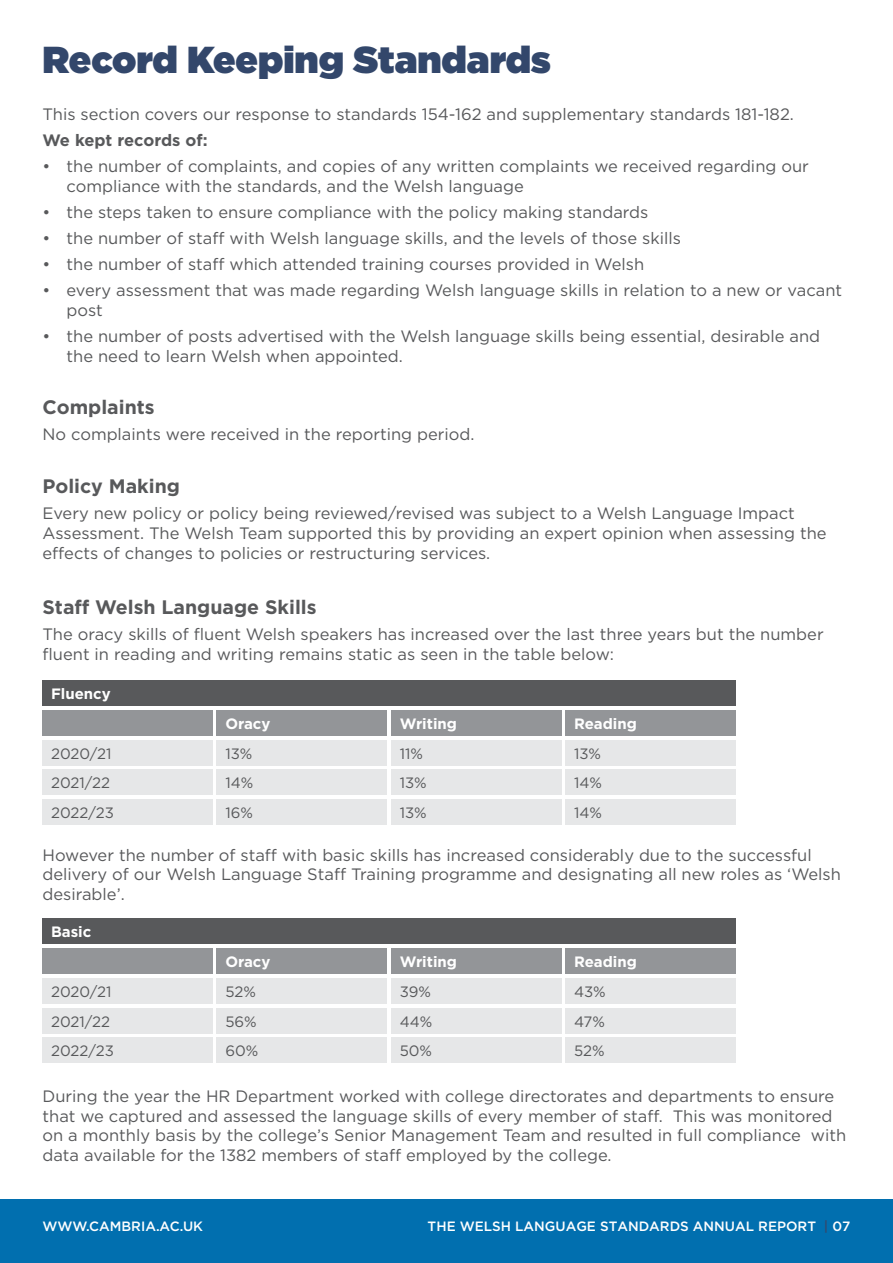
<style>
.page{position:relative;width:893px;height:1263px;background:#fff}
.page>*{position:absolute;margin:0;border:0;box-sizing:border-box;transform-origin:0 0}
.t1{font:900 37.5px "Gotham";color:#33476b}
.t2{font:700 19.5px "Gotham";color:#58595b}
.t3{font:16.5px/19.8px "Gotham";color:#58595b}
.t4{font:700 16.5px "Gotham";color:#58595b}
.t5{font:15px/29.7px "Gotham";color:#58595b}
.t6{font:700 15px "Gotham";color:#fff}
.t7{font:500 13.5px "Gotham";color:#fff}
.s1{color:#35486b}
</style>
<div class="page">
<div style="left:0;top:1199px;width:893px;height:64px;background:#016faf"></div>
<svg style="left:42px;top:759px;width:694px;height:64px"></svg>
<div style="left:43px;top:680px;width:693px;height:26px;background:#58595b"></div>
<div style="left:43px;top:710px;width:170px;height:26px;background:#939598"></div>
<div style="left:217px;top:710px;width:170px;height:26px;background:#939598"></div>
<div style="left:391px;top:710px;width:170px;height:26px;background:#939598"></div>
<div style="left:566px;top:710px;width:170px;height:26px;background:#939598"></div>
<div style="left:43px;top:799px;width:170px;height:26px;background:#e6e7e8"></div>
<div style="left:217px;top:799px;width:170px;height:26px;background:#e6e7e8"></div>
<div style="left:391px;top:799px;width:170px;height:26px;background:#e6e7e8"></div>
<div style="left:566px;top:799px;width:170px;height:26px;background:#e6e7e8"></div>
<div style="left:43px;top:740px;width:170px;height:25px;background:#e6e7e8"></div>
<div style="left:43px;top:770px;width:170px;height:25px;background:#e6e7e8"></div>
<div style="left:217px;top:740px;width:170px;height:25px;background:#e6e7e8"></div>
<div style="left:217px;top:770px;width:170px;height:25px;background:#e6e7e8"></div>
<div style="left:391px;top:740px;width:170px;height:25px;background:#e6e7e8"></div>
<div style="left:391px;top:770px;width:170px;height:25px;background:#e6e7e8"></div>
<div style="left:566px;top:740px;width:170px;height:25px;background:#e6e7e8"></div>
<div style="left:566px;top:770px;width:170px;height:25px;background:#e6e7e8"></div>
<div style="left:43px;top:918px;width:693px;height:26px;background:#58595b"></div>
<div style="left:43px;top:948px;width:170px;height:26px;background:#939598"></div>
<div style="left:217px;top:948px;width:170px;height:26px;background:#939598"></div>
<div style="left:391px;top:948px;width:170px;height:26px;background:#939598"></div>
<div style="left:566px;top:948px;width:170px;height:26px;background:#939598"></div>
<div style="left:43px;top:1037px;width:170px;height:26px;background:#e6e7e8"></div>
<div style="left:217px;top:1037px;width:170px;height:26px;background:#e6e7e8"></div>
<div style="left:391px;top:1037px;width:170px;height:26px;background:#e6e7e8"></div>
<div style="left:566px;top:1037px;width:170px;height:26px;background:#e6e7e8"></div>
<div style="left:43px;top:978px;width:170px;height:25px;background:#e6e7e8"></div>
<div style="left:43px;top:1008px;width:170px;height:25px;background:#e6e7e8"></div>
<div style="left:217px;top:978px;width:170px;height:25px;background:#e6e7e8"></div>
<div style="left:217px;top:1008px;width:170px;height:25px;background:#e6e7e8"></div>
<div style="left:391px;top:978px;width:170px;height:25px;background:#e6e7e8"></div>
<div style="left:391px;top:1008px;width:170px;height:25px;background:#e6e7e8"></div>
<div style="left:566px;top:978px;width:170px;height:25px;background:#e6e7e8"></div>
<div style="left:566px;top:1008px;width:170px;height:25px;background:#e6e7e8"></div>
<h1 class="t1" style="left:43px;top:32px;width:510px">Record Keeping Standards</h1>
<p class="t3" style="left:43px;top:103px;width:753px">This section covers our response to standards 154-162 and supplementary standards 181-182.</p>
<p class="t4" style="left:43px;top:129px;width:167px">We kept records of:</p>
<p class="t3" style="left:67px;top:156px;width:744px;text-indent:-24px">• the number of complaints, and copies of any written complaints we received regarding our compliance with the standards, and the Welsh language</p>
<p class="t3" style="left:43px;top:202px;width:607px">• the steps taken to ensure compliance with the policy making standards</p>
<p class="t3" style="left:43px;top:228px;width:640px">• the number of staff with Welsh language skills, and the levels of those skills</p>
<p class="t3" style="left:43px;top:254px;width:603px">• the number of staff which attended training courses provided in Welsh</p>
<p class="t3" style="left:67px;top:280px;width:777px;text-indent:-24px">• every assessment that was made regarding Welsh language skills in relation to a new or vacant post</p>
<p class="t3" style="left:67px;top:326px;width:755px;text-indent:-24px">• the number of posts advertised with the Welsh language skills being essential, desirable and the need to learn Welsh when appointed.</p>
<p class="t2" style="left:43px;top:394px;width:114px">Complaints</p>
<p class="t3" style="left:43px;top:424px;width:434px">No complaints were received in the reporting period.</p>
<p class="t2" style="left:43px;top:473px;width:139px">Policy Making</p>
<p class="t3" style="left:43px;top:503px;width:786px">Every new policy or policy being reviewed/revised was subject to a Welsh Language Impact<br>Assessment. The Welsh Team supported this by providing an expert opinion when assessing the effects of changes to policies or restructuring services.</p>
<p class="t2" style="left:43px;top:594px;width:276px">Staff Welsh Language Skills</p>
<p class="t3" style="left:43px;top:624px;width:783px">The oracy skills of fluent Welsh speakers has increased over the last three years but the number fluent in reading and writing remains static as seen in the table below:</p>
<p class="t6" style="left:51px;top:684px;width:61px">Fluency</p>
<p class="t6" style="left:225px;top:714px;width:47px">Oracy</p>
<p class="t6" style="left:400px;top:714px;width:59px">Writing</p>
<p class="t6" style="left:574px;top:714px;width:64px">Reading</p>
<p class="t5" style="left:51px;top:738px;width:62px">2020/21<br>2021/22</p>
<p class="t5" style="left:225px;top:738px;width:29px">13%<br>14%</p>
<p class="t5" style="left:400px;top:738px;width:29px">11%<br>13%</p>
<p class="t5" style="left:574px;top:738px;width:29px">13%<br>14%</p>
<p class="t5" style="left:51px;top:798px;width:65px">2022/23</p>
<p class="t5" style="left:225px;top:798px;width:29px">16%</p>
<p class="t5" style="left:400px;top:798px;width:29px">13%</p>
<p class="t5" style="left:574px;top:798px;width:29px">14%</p>
<p class="t3" style="left:43px;top:844px;width:800px">However the number of staff with basic skills has increased considerably due to the successful delivery of our Welsh Language Staff Training programme and designating all new roles as ‘Welsh desirable’.</p>
<p class="t6" style="left:51px;top:922px;width:42px">Basic</p>
<p class="t6" style="left:225px;top:952px;width:47px">Oracy</p>
<p class="t6" style="left:400px;top:952px;width:59px">Writing</p>
<p class="t6" style="left:574px;top:952px;width:64px">Reading</p>
<p class="t5" style="left:51px;top:976px;width:62px">2020/21<br>2021/22</p>
<p class="t5" style="left:225px;top:976px;width:33px">52%<br>56%</p>
<p class="t5" style="left:400px;top:976px;width:34px">39%<br>44%</p>
<p class="t5" style="left:574px;top:976px;width:33px">43%<br>47%</p>
<p class="t5" style="left:51px;top:1036px;width:65px">2022/23</p>
<p class="t5" style="left:225px;top:1036px;width:34px">60%</p>
<p class="t5" style="left:400px;top:1036px;width:34px">50%</p>
<p class="t5" style="left:574px;top:1036px;width:32px">52%</p>
<p class="t3" style="left:43px;top:1086px;width:805px">During the year the HR Department worked with college directorates and departments to ensure that we captured and assessed the language skills of every member of staff. This was monitored on a monthly basis by the college’s Senior Management Team and resulted in full compliance with data available for the 1382 members of staff employed by the college.</p>
<p class="t7" style="left:43px;top:1218px;width:162px">WWW.CAMBRIA.AC.UK</p>
<p class="t7" style="left:428px;top:1218px;width:424px">THE WELSH LANGUAGE STANDARDS ANNUAL REPORT <span class="s1">|</span> 07</p>
</div>
